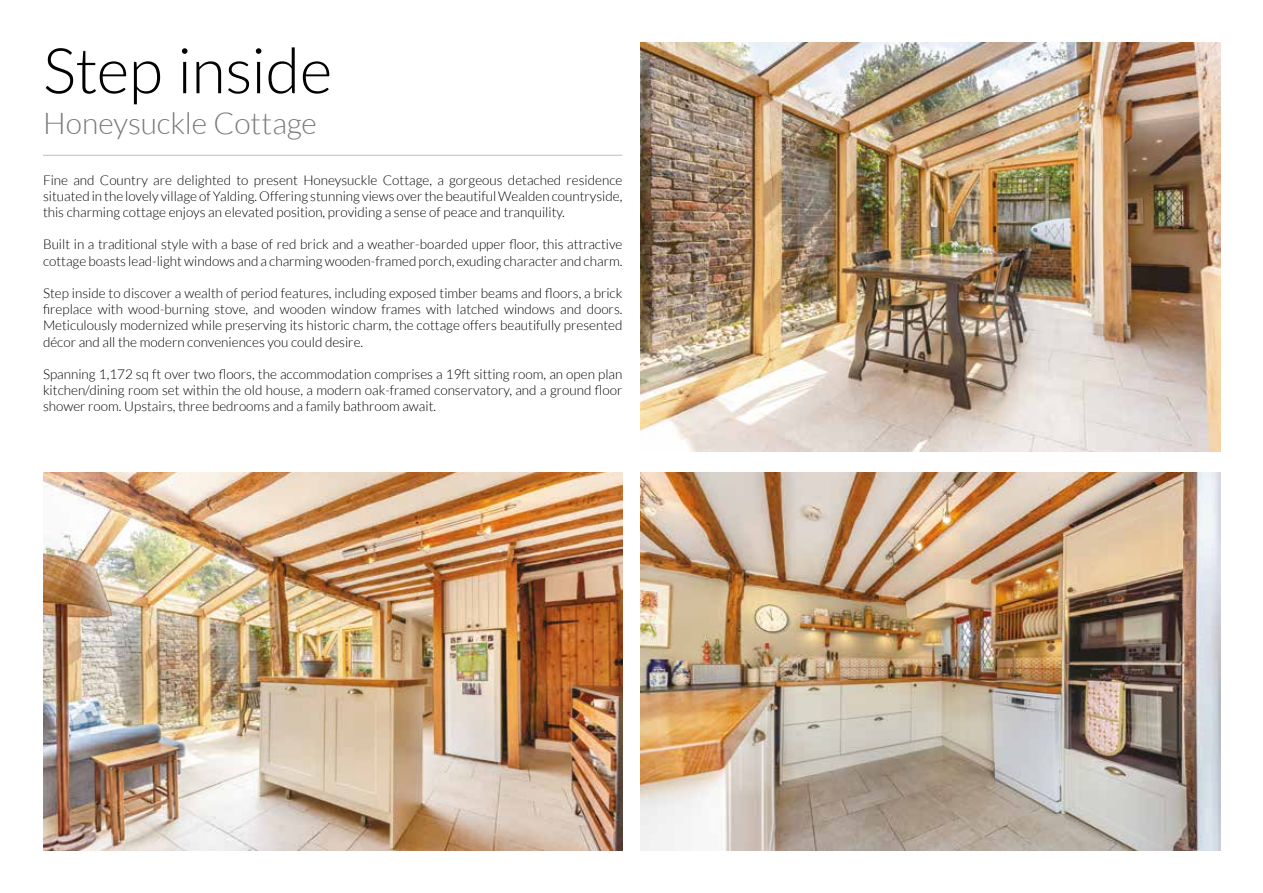
<style>
.page{position:relative;width:1263px;height:893px;background:#fff}
.page>*{position:absolute;margin:0;border:0;box-sizing:border-box;transform-origin:0 0}
.t1{font:300 63px "Lato";letter-spacing:-.005em;color:#000}
.t2{font:300 30px "Lato";letter-spacing:-.005em;color:#7c7b7b}
.t3{font:300 13.5px/16.2px "Lato";color:#000;text-align:justify}
</style>
<div class="page">
<hr style="left:43px;top:155px;width:579px;height:1px;background:#bebebe">
<img style="left:640px;top:43px;width:580px;height:408px">
<img style="left:641px;top:472px;width:579px;height:378px">
<img style="left:43px;top:472px;width:580px;height:378px">
<h1 class="t1" style="left:43px;top:37px;width:291px">Step inside</h1>
<h2 class="t2" style="left:43px;top:107px;width:275px">Honeysuckle Cottage</h2>
<p class="t3" style="left:43px;top:172px;width:581px">Fine and Country are delighted to present Honeysuckle Cottage, a gorgeous detached residence situated in the lovely village of Yalding. Offering stunning views over the beautiful Wealden countryside, this charming cottage enjoys an elevated position, providing a sense of peace and tranquility.</p>
<p class="t3" style="left:43px;top:236px;width:581px">Built in a traditional style with a base of red brick and a weather-boarded upper floor, this attractive cottage boasts lead-light windows and a charming wooden-framed porch, exuding character and charm.</p>
<p class="t3" style="left:43px;top:285px;width:581px">Step inside to discover a wealth of period features, including exposed timber beams and floors, a brick fireplace with wood-burning stove, and wooden window frames with latched windows and doors.<br>Meticulously modernized while preserving its historic charm, the cottage offers beautifully presented décor and all the modern conveniences you could desire.</p>
<p class="t3" style="left:43px;top:366px;width:581px">Spanning 1,172 sq ft over two floors, the accommodation comprises a 19ft sitting room, an open plan kitchen/dining room set within the old house, a modern oak-framed conservatory, and a ground floor shower room. Upstairs, three bedrooms and a family bathroom await.</p>
</div>
